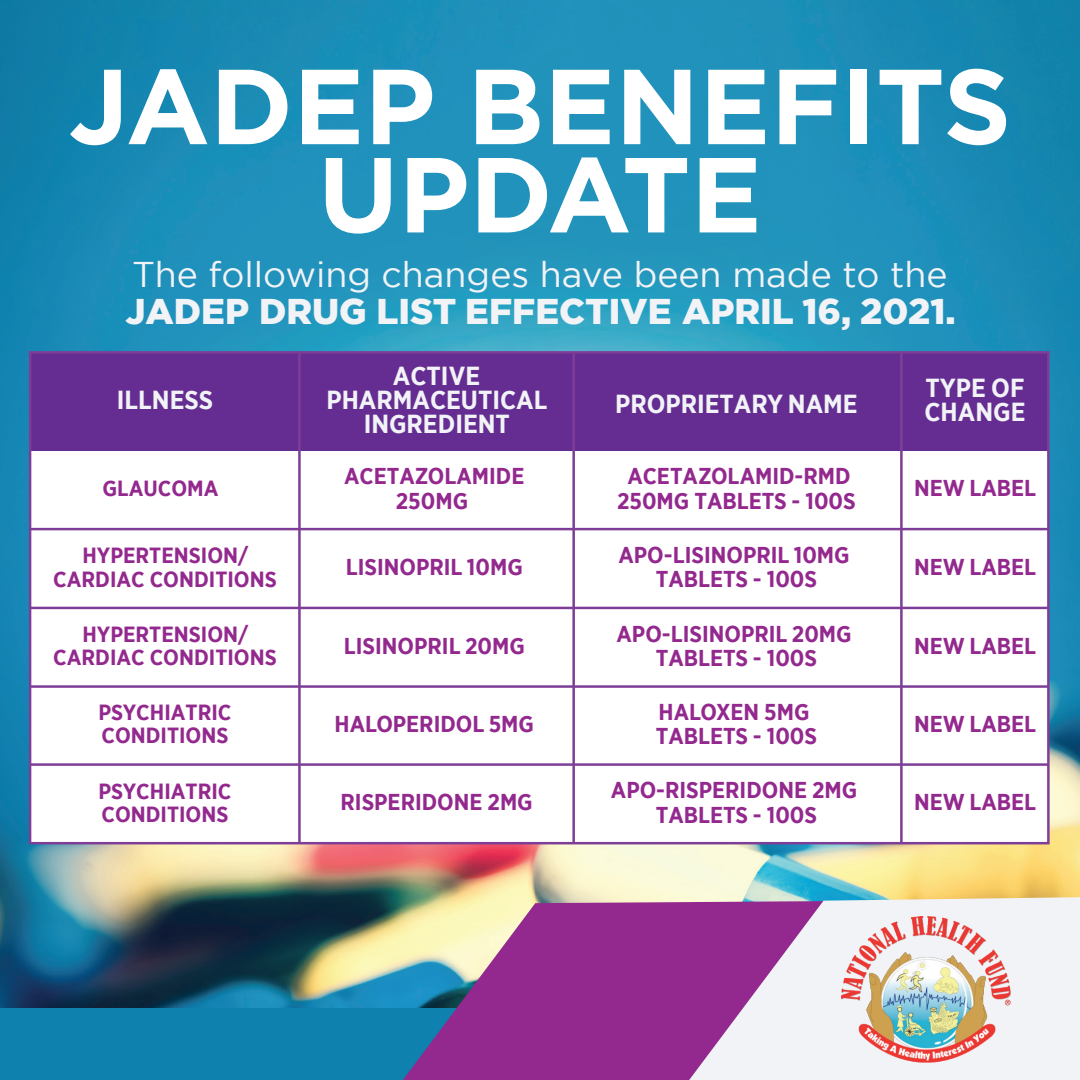
<style>
.page{position:relative;width:1080px;height:1080px;background:#fff}
.page>*{position:absolute;margin:0;border:0;box-sizing:border-box;transform-origin:0 0}
.t1{font:700 106.25px/88.2px "Gotham";color:#fff;text-align:center}
.t2{font:35.75px "Gotham";color:#f1f3f6}
.t3{font:900 35.75px "Gotham";color:#f1f3f6}
.t4{font:700 26px/24.5px "Gotham Narrow";color:#f1f3f6;text-align:center}
.t5{font:700 23px/24.2px "Gotham Narrow";color:#93298e;text-align:center}
.t6{font:700 22px/23.2px "Gotham Narrow";color:#93298e;text-align:center}
</style>
<div class="page">
<img style="left:0;top:0;width:1080px;height:1009px">
<div style="left:29px;top:450px;width:1019px;height:79px;background:#fff"></div>
<div style="left:29px;top:529px;width:1019px;height:79px;background:#fff"></div>
<div style="left:0;top:1009px;width:866px;height:71px;background:#0e81af"></div>
<svg style="left:403px;top:899px;width:286px;height:181px;background:#965097"></svg>
<svg style="left:689px;top:897px;width:391px;height:183px;fill:#f1f3f6"></svg>
<img style="left:842px;top:916px;width:169px;height:147px">
<div style="left:30px;top:352px;width:1018px;height:98px;background:#652d91"></div>
<hr style="left:29px;top:528px;width:1019px;height:2px;background:#7e3e98">
<div style="left:29px;top:608px;width:1019px;height:79px;background:#fff"></div>
<div style="left:29px;top:765px;width:1019px;height:78px;background:#fff"></div>
<div style="left:29px;top:686px;width:1019px;height:79px;background:#fff"></div>
<hr style="left:572px;top:352px;width:3px;height:491px;background:#7e3e98">
<hr style="left:298px;top:352px;width:3px;height:491px;background:#7e3e98">
<hr style="left:900px;top:352px;width:3px;height:491px;background:#7e3e98">
<hr style="left:29px;top:607px;width:1019px;height:2px;background:#7e3e98">
<hr style="left:29px;top:685px;width:1019px;height:3px;background:#7e3e98">
<hr style="left:29px;top:763px;width:1019px;height:3px;background:#7e3e98">
<h1 class="t1" style="left:69px;top:62px;width:944px">JADEP BENEFITS<br>UPDATE</h1>
<h2 class="t2" style="left:132px;top:252px;width:817px">The following changes have been made to the</h2>
<h2 class="t3" style="left:125px;top:287px;width:832px">JADEP DRUG LIST EFFECTIVE APRIL 16, 2021.</h2>
<p class="t4" style="left:117px;top:387px;width:98px">ILLNESS</p>
<p class="t4" style="left:326px;top:363px;width:222px">ACTIVE<br>PHARMACEUTICAL<br>INGREDIENT</p>
<p class="t4" style="left:615px;top:391px;width:244px">PROPRIETARY NAME</p>
<p class="t4" style="left:925px;top:375px;width:102px;text-align:left">TYPE OF<br>CHANGE</p>
<p class="t5" style="left:344px;top:464px;width:182px">ACETAZOLAMIDE<br>250MG</p>
<p class="t5" style="left:617px;top:464px;width:240px">ACETAZOLAMID-RMD<br>250MG TABLETS - 100S</p>
<p class="t6" style="left:102px;top:477px;width:118px">GLAUCOMA</p>
<p class="t5" style="left:914px;top:476px;width:124px">NEW LABEL</p>
<p class="t6" style="left:53px;top:544px;width:225px">HYPERTENSION/<br>CARDIAC CONDITIONS</p>
<p class="t5" style="left:346px;top:555px;width:178px">LISINOPRIL 10MG</p>
<p class="t5" style="left:619px;top:543px;width:233px">APO-LISINOPRIL 10MG<br>TABLETS - 100S</p>
<p class="t5" style="left:914px;top:555px;width:124px">NEW LABEL</p>
<p class="t6" style="left:53px;top:622px;width:225px">HYPERTENSION/<br>CARDIAC CONDITIONS</p>
<p class="t5" style="left:344px;top:633px;width:182px">LISINOPRIL 20MG</p>
<p class="t5" style="left:617px;top:621px;width:237px">APO-LISINOPRIL 20MG<br>TABLETS - 100S</p>
<p class="t5" style="left:914px;top:633px;width:124px">NEW LABEL</p>
<p class="t6" style="left:98px;top:700px;width:134px;text-align:left">PSYCHIATRIC<br>CONDITIONS</p>
<p class="t5" style="left:335px;top:711px;width:201px">HALOPERIDOL 5MG</p>
<p class="t5" style="left:656px;top:699px;width:163px;text-align:left">HALOXEN 5MG<br>TABLETS - 100S</p>
<p class="t5" style="left:914px;top:711px;width:124px">NEW LABEL</p>
<p class="t6" style="left:98px;top:779px;width:134px;text-align:left">PSYCHIATRIC<br>CONDITIONS</p>
<p class="t5" style="left:341px;top:790px;width:194px">RISPERIDONE 2MG</p>
<p class="t5" style="left:611px;top:778px;width:248px">APO-RISPERIDONE 2MG<br>TABLETS - 100S</p>
<p class="t5" style="left:914px;top:790px;width:124px">NEW LABEL</p>
</div>
